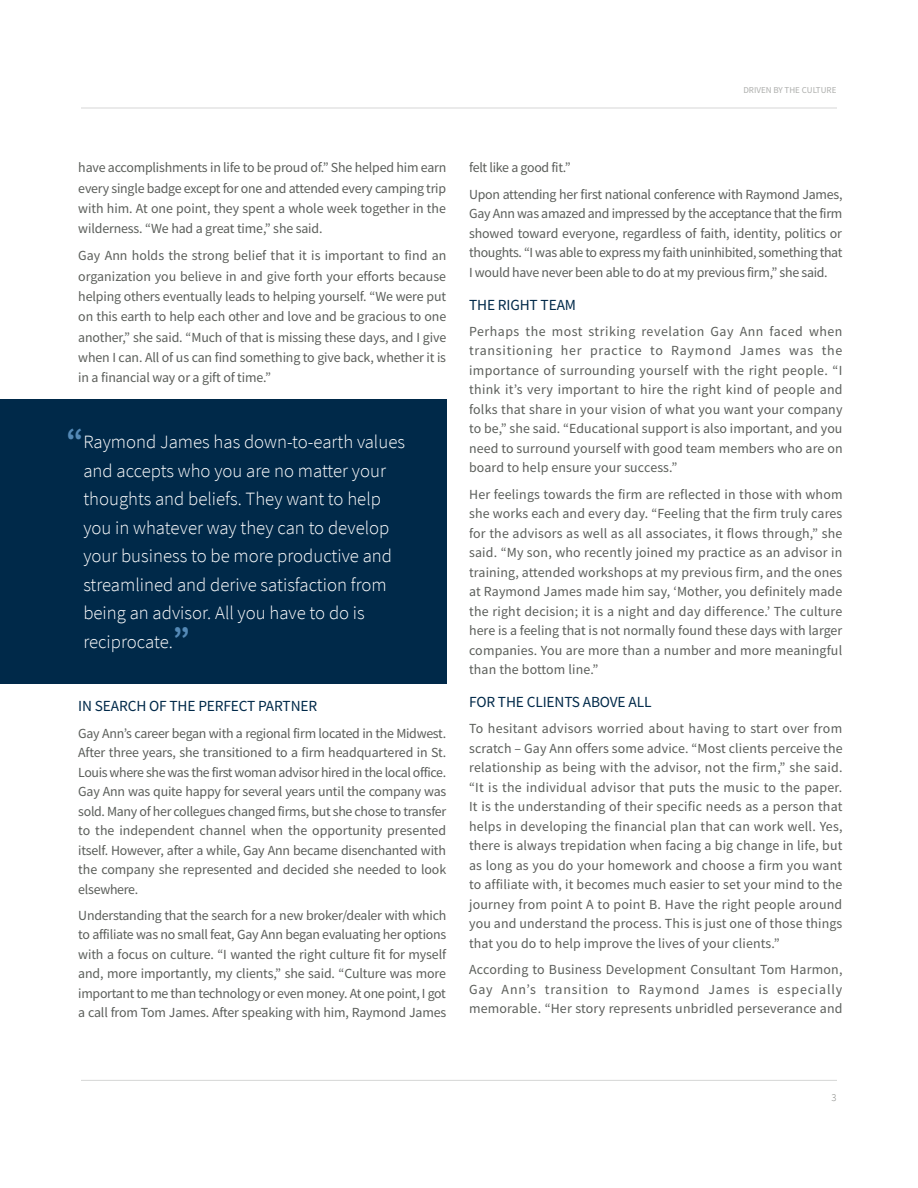
<style>
.page{position:relative;width:918px;height:1188px;background:#fff}
.page>*{position:absolute;margin:0;border:0;box-sizing:border-box;transform-origin:0 0}
.Body_Copy{font:300 18.75px/28.5px "Source Sans Pro";color:#fff}
.Body_Copy-2{font:15.3px "Source Sans Pro";letter-spacing:-.01em;color:#002949}
.Body_Copy-3{font:13.8px/19.5px "Source Sans Pro";letter-spacing:-.005em;color:#5b5e5a;text-align:justify}
.t1{font:300 10.5px "Source Sans Pro";color:#848683}
.t2{font:9px "Source Sans Pro";color:#adaeac}
.s1{font-weight:700;font-size:31.5px;color:#5489b6}
</style>
<div class="page">
<hr style="left:81px;top:1080px;width:756px;height:1px;background:#d6d7d6">
<hr style="left:81px;top:108px;width:756px;height:1px;background:#d6d7d6">
<div style="left:0;top:399px;width:446px;height:284px;background:#002949"></div>
<p class="t2" style="left:743px;top:85px;width:95px">DRIVEN BY THE CULTURE</p>
<p class="Body_Copy-3" style="left:78px;top:158px;width:370px;line-height:20.2px">have accomplishments in life to be proud of.” She helped him earn every single badge except for one and attended every camping trip with him. At one point, they spent a whole week together in the wilderness. “We had a great time,” she said.</p>
<p class="Body_Copy-3" style="left:78px;top:246px;width:370px;line-height:20.2px">Gay Ann holds the strong belief that it is important to find an organization you believe in and give forth your efforts because helping others eventually leads to helping yourself. “We were put on this earth to help each other and love and be gracious to one another,” she said. “Much of that is missing these days, and I give when I can. All of us can find something to give back, whether it is in a financial way or a gift of time.”</p>
<p class="Body_Copy" style="left:83px;top:428px;width:323px;text-indent:-17px"><span class="s1">“</span>Raymond James has down-to-earth values and accepts who you are no matter your thoughts and beliefs. They want to help you in whatever way they can to develop your business to be more productive and streamlined and derive satisfaction from being an advisor. All you have to do is reciprocate.<span class="s1">”</span></p>
<p class="Body_Copy-2" style="left:78px;top:697px;width:240px">IN SEARCH OF THE PERFECT PARTNER</p>
<p class="Body_Copy-3" style="left:78px;top:723px;width:370px">Gay Ann’s career began with a regional firm located in the Midwest.<br>After three years, she transitioned to a firm headquartered in St.<br>Louis where she was the first woman advisor hired in the local office.<br>Gay Ann was quite happy for several years until the company was sold. Many of her collegues changed firms, but she chose to transfer to the independent channel when the opportunity presented itself. However, after a while, Gay Ann became disenchanted with the company she represented and decided she needed to look elsewhere.</p>
<p class="Body_Copy-3" style="left:78px;top:905px;width:370px">Understanding that the search for a new broker/dealer with which to affiliate was no small feat, Gay Ann began evaluating her options with a focus on culture. “I wanted the right culture fit for myself and, more importantly, my clients,” she said. “Culture was more important to me than technology or even money. At one point, I got a call from Tom James. After speaking with him, Raymond James</p>
<p class="Body_Copy-3" style="left:469px;top:158px;width:103px">felt like a good fit.”</p>
<p class="Body_Copy-3" style="left:469px;top:184px;width:375px">Upon attending her first national conference with Raymond James, Gay Ann was amazed and impressed by the acceptance that the firm showed toward everyone, regardless of faith, identity, politics or thoughts. “I was able to express my faith uninhibited, something that I would have never been able to do at my previous firm,” she said.</p>
<p class="Body_Copy-2" style="left:469px;top:295px;width:108px">THE RIGHT TEAM</p>
<p class="Body_Copy-3" style="left:469px;top:321px;width:375px">Perhaps the most striking revelation Gay Ann faced when transitioning her practice to Raymond James was the importance of surrounding yourself with the right people. “I think it’s very important to hire the right kind of people and folks that share in your vision of what you want your company to be,” she said. “Educational support is also important, and you need to surround yourself with good team members who are on board to help ensure your success.”</p>
<p class="Body_Copy-3" style="left:469px;top:484px;width:375px">Her feelings towards the firm are reflected in those with whom she works each and every day. “Feeling that the firm truly cares for the advisors as well as all associates, it flows through,” she said. “My son, who recently joined my practice as an advisor in training, attended workshops at my previous firm, and the ones at Raymond James made him say, ‘Mother, you definitely made the right decision; it is a night and day difference.’ The culture here is a feeling that is not normally found these days with larger companies. You are more than a number and more meaningful than the bottom line.”</p>
<p class="Body_Copy-2" style="left:469px;top:692px;width:184px">FOR THE CLIENTS ABOVE ALL</p>
<p class="Body_Copy-3" style="left:469px;top:719px;width:375px">To hesitant advisors worried about having to start over from scratch – Gay Ann offers some advice. “Most clients perceive the relationship as being with the advisor, not the firm,” she said. “It is the individual advisor that puts the music to the paper.<br>It is the understanding of their specific needs as a person that helps in developing the financial plan that can work well. Yes, there is always trepidation when facing a big change in life, but as long as you do your homework and choose a firm you want to affiliate with, it becomes much easier to set your mind to the journey from point A to point B. Have the right people around you and understand the process. This is just one of those things that you do to help improve the lives of your clients.”</p>
<p class="Body_Copy-3" style="left:469px;top:960px;width:375px">According to Business Development Consultant Tom Harmon, Gay Ann’s transition to Raymond James is especially memorable. “Her story represents unbridled perseverance and</p>
<p class="t1" style="left:831px;top:1091px;width:7px">3</p>
</div>
